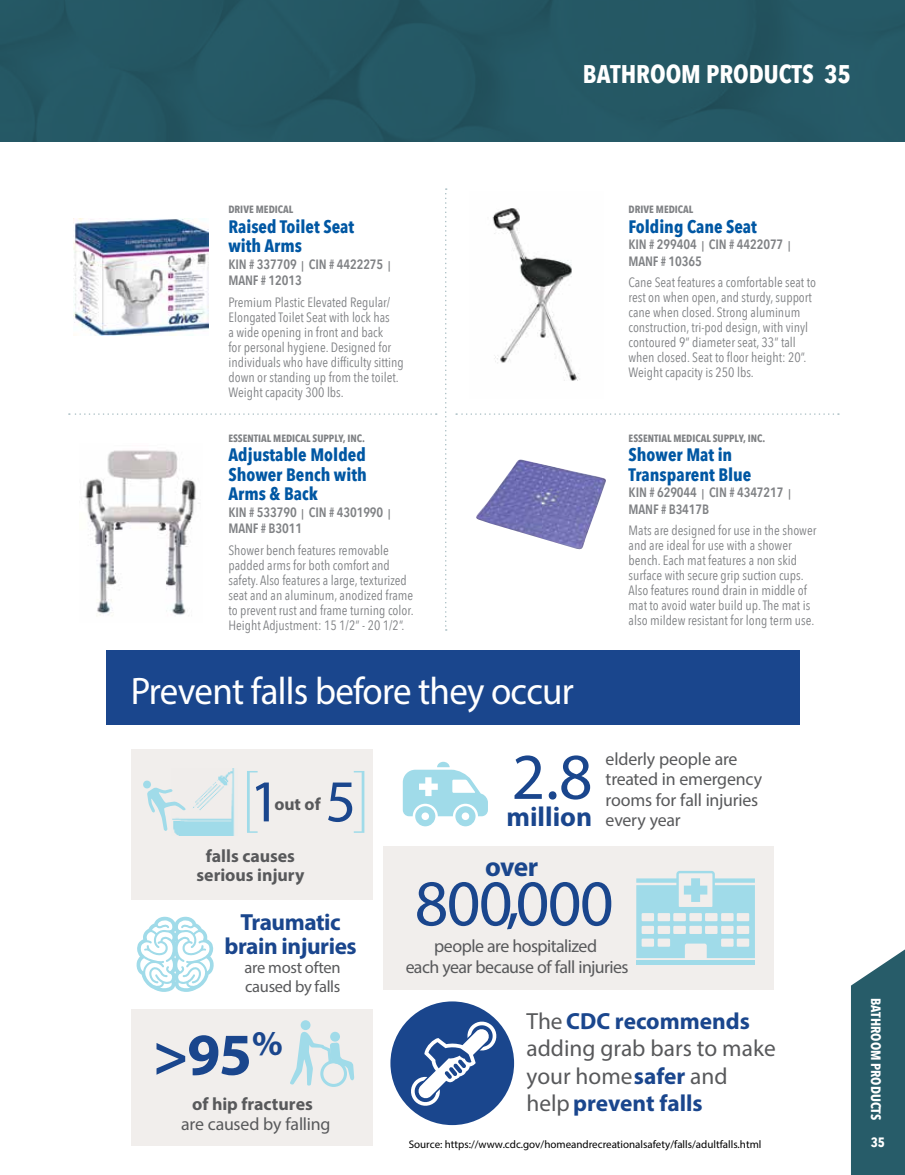
<style>
.page{position:relative;width:905px;height:1175px;background:#fff}
.page>*{position:absolute;margin:0;border:0;box-sizing:border-box;transform-origin:0 0}
.t1{font:65.7px "Myriad Pro";letter-spacing:-.025em;color:#1a468d}
.t2{font:700 59.7px "Myriad Pro";color:#1a468d}
.t3{font:59.7px "Myriad Pro";color:#1a468d}
.t4{font:38.4px "Myriad Pro";letter-spacing:-.02em;color:#fff;scale:.96 1}
.t5{font:700 27.45px/49.5px "Myriad Pro";color:#1a468d}
.t6{font:700 25.5px "Avenir Next Condensed";color:#fff}
.t7{font:23.4px/27.5px "Myriad Pro";color:#58595b}
.t8{font:700 23.4px/23.4px "Myriad Pro";letter-spacing:-.02em;color:#1a468d;text-align:center}
.t9{font:700 18px/19.5px "Avenir Next Condensed";color:#0057a3}
.t10{font:17.85px/20.5px "Myriad Pro";letter-spacing:-.02em;color:#58595b;text-align:center}
.t11{font:700 17.85px/19.2px "Myriad Pro";color:#58595b;text-align:center}
.t12{font:700 17.55px "Myriad Pro";color:#58595b}
.t13{font:16.5px/19.2px "Myriad Pro";letter-spacing:-.02em;color:#58595b}
.t14{font:13.5px/15px "Avenir Next Condensed";color:#808285}
.t15{font:600 13.5px/16.5px "Avenir Next Condensed";letter-spacing:-.01em;color:#808285}
.t16{font:700 13.5px "Avenir Next Condensed";color:#fff}
.t17{font:10.95px "Myriad Pro";color:#000}
.t18{font:700 10.5px "Avenir Next Condensed";color:#808285}
.s1{font-size:10.5px}
.s2{font-weight:700;color:#1a468d}
</style>
<div class="page">
<div style="left:0;top:0;width:904px;height:142px;background:#255864"></div>
<svg style="left:851px;top:950px;width:53px;height:224px;background:#386874"></svg>
<img style="left:84px;top:450px;width:116px;height:166px">
<img style="left:476px;top:459px;width:130px;height:90px">
<svg style="left:445px;top:188px;width:1px;height:442px"></svg>
<div style="left:390px;top:1001px;width:124px;height:124px;background:#1a468d;border-radius:50%"></div>
<div style="left:132px;top:1009px;width:241px;height:136px;background:#f1eeec"></div>
<div style="left:132px;top:749px;width:241px;height:151px;background:#f1eeec"></div>
<div style="left:383px;top:846px;width:390px;height:143px;background:#f1eeec"></div>
<div style="left:106px;top:650px;width:693px;height:75px;background:#1a468d"></div>
<svg style="left:354px;top:771px;width:10px;height:61px"></svg>
<svg style="left:247px;top:771px;width:10px;height:61px"></svg>
<svg style="left:403px;top:761px;width:85px;height:65px"></svg>
<div style="left:320px;top:1060px;width:27px;height:26px;border:3px solid #a0dbe9;border-radius:50%"></div>
<div style="left:300px;top:1020px;width:10px;height:10px;background:#a0dbe9;border-radius:50%"></div>
<svg style="left:290px;top:1031px;width:64px;height:54px"></svg>
<svg style="left:136px;top:916px;width:78px;height:76px"></svg>
<img style="left:174px;top:768px;width:61px;height:67px">
<svg style="left:143px;top:780px;width:43px;height:51px"></svg>
<hr style="left:636px;top:960px;width:119px;height:4px;background:#a0dbe9">
<svg style="left:636px;top:871px;width:119px;height:87px"></svg>
<svg style="left:411px;top:1020px;width:86px;height:87px"></svg>
<svg style="left:69px;top:413px;width:367px;height:2px"></svg>
<svg style="left:456px;top:413px;width:382px;height:2px"></svg>
<img style="left:73px;top:218px;width:136px;height:117px">
<img style="left:492px;top:208px;width:87px;height:173px">
<h3 class="t6" style="left:583px;top:58px;width:269px">BATHROOM PRODUCTS 35</h3>
<p class="t18" style="left:228px;top:203px;width:66px">DRIVE MEDICAL</p>
<h3 class="t9" style="left:228px;top:216px;width:127px">Raised Toilet Seat with Arms</h3>
<p class="t15" style="left:228px;top:255px;width:164px">KIN # 337709 <span class="s1">|</span> CIN # 4422275 <span class="s1">|<br></span>MANF # 12013</p>
<p class="t14" style="left:228px;top:294px;width:177px">Premium Plastic Elevated Regular/ Elongated Toilet Seat with lock has<br>a wide opening in front and back<br>for personal hygiene. Designed for individuals who have difficulty sitting down or standing up from the toilet.<br>Weight capacity 300 lbs.</p>
<p class="t18" style="left:228px;top:431px;width:138px">ESSENTIAL MEDICAL SUPPLY, INC.</p>
<h3 class="t9" style="left:228px;top:445px;width:140px;text-align:justify">Adjustable Molded Shower Bench with Arms &amp; Back</h3>
<p class="t15" style="left:228px;top:503px;width:164px">KIN # 533790 <span class="s1">|</span> CIN # 4301990 <span class="s1">|<br></span>MANF # B3011</p>
<p class="t14" style="left:228px;top:542px;width:187px">Shower bench features removable padded arms for both comfort and safety. Also features a large, texturized seat and an aluminum, anodized frame to prevent rust and frame turning color.<br>Height Adjustment: 15 1/2” - 20 1/2”.</p>
<h3 class="t4" style="left:131px;top:667px;width:463px">Prevent falls before they occur</h3>
<p class="t18" style="left:628px;top:203px;width:66px">DRIVE MEDICAL</p>
<h3 class="t9" style="left:628px;top:216px;width:130px">Folding Cane Seat</h3>
<p class="t15" style="left:628px;top:236px;width:164px">KIN # 299404 <span class="s1">|</span> CIN # 4422077 <span class="s1">|<br></span>MANF # 10365</p>
<p class="t14" style="left:628px;top:274px;width:189px">Cane Seat features a comfortable seat to rest on when open, and sturdy, support cane when closed. Strong aluminum construction, tri-pod design, with vinyl contoured 9” diameter seat, 33” tall when closed. Seat to floor height: 20”.<br>Weight capacity is 250 lbs.</p>
<p class="t18" style="left:628px;top:431px;width:138px">ESSENTIAL MEDICAL SUPPLY, INC.</p>
<h3 class="t9" style="left:628px;top:445px;width:124px">Shower Mat in<br>Transparent Blue</h3>
<p class="t15" style="left:628px;top:484px;width:164px">KIN # 629044 <span class="s1">|</span> CIN # 4347217 <span class="s1">|<br></span>MANF # B3417B</p>
<p class="t14" style="left:628px;top:522px;width:189px">Mats are designed for use in the shower and are ideal for use with a shower bench. Each mat features a non skid surface with secure grip suction cups.<br>Also features round drain in middle of mat to avoid water build up. The mat is also mildew resistant for long term use.</p>
<h2 class="t3" style="left:250px;top:764px;width:32px">1</h2>
<h2 class="t3" style="left:325px;top:764px;width:32px">5</h2>
<p class="t12" style="left:274px;top:792px;width:48px">out of</p>
<h3 class="t11" style="left:196px;top:845px;width:109px">falls causes serious injury</h3>
<h3 class="t8" style="left:224px;top:910px;width:134px">Traumatic brain injuries</h3>
<p class="t13" style="left:245px;top:957px;width:97px">are most often caused by falls</p>
<h2 class="t2" style="left:153px;top:1015px;width:131px">&gt;95<sup>%</sup></h2>
<h3 class="t11" style="left:192px;top:1093px;width:122px">of hip fractures</h3>
<h3 class="t10" style="left:181px;top:1113px;width:151px">are caused by falling</h3>
<h3 class="t10" style="left:605px;top:748px;width:158px;text-align:left">elderly people are treated in emergency rooms for fall injuries</h3>
<h1 class="t1" style="left:511px;top:736px;width:82px">2.8</h1>
<h3 class="t5" style="left:485px;top:791px;width:109px;text-indent:21px">million over</h3>
<h1 class="t1" style="left:414px;top:862px;width:200px">800,000</h1>
<h3 class="t10" style="left:405px;top:935px;width:224px">people are hospitalized<br>each year because of fall injuries</h3>
<h3 class="t10" style="left:605px;top:809px;width:77px">every year</h3>
<h3 class="t7" style="left:526px;top:1006px;width:251px">The <span class="s2">CDC recommends </span>adding grab bars to make your home <span class="s2">safer</span> and help <span class="s2">prevent falls</span></h3>
<p class="t17" style="left:409px;top:1137px;width:354px">Source: https://www.cdc.gov/homeandrecreationalsafety/falls/adultfalls.html</p>
<p class="t16" style="left:884px;top:997px;width:124px;rotate:90deg">BATHROOM PRODUCTS</p>
<p class="t16" style="left:870px;top:1134px;width:16px">35</p>
</div>
